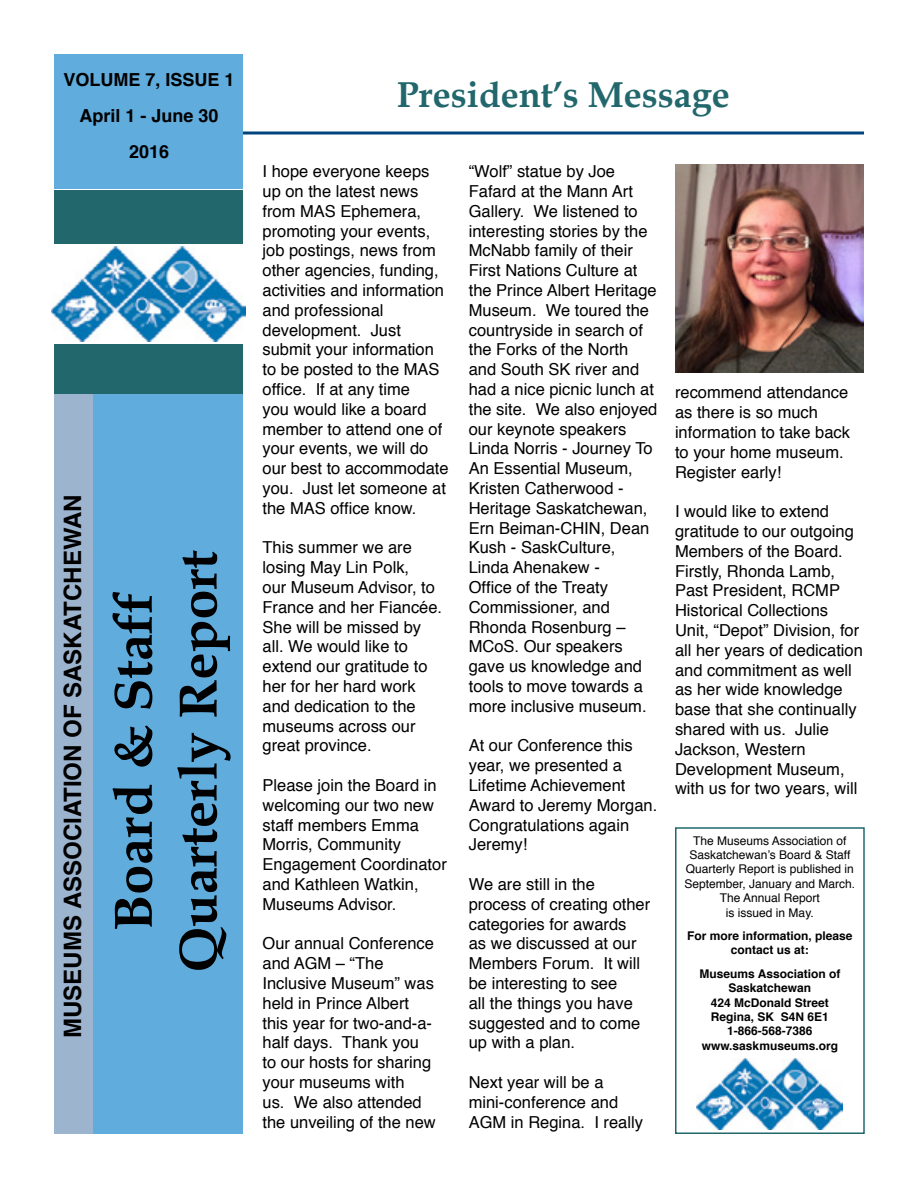
<style>
.page{position:relative;width:918px;height:1188px;background:#fff}
.page>*{position:absolute;margin:0;border:0;box-sizing:border-box;transform-origin:0 0}
.t1{font:700 54px/64.8px "Book Antiqua";color:#000;text-align:center}
.t2{font:700 36px "Book Antiqua";color:#21676c}
.t3{font:700 24px "Helvetica";color:#000}
.t4{font:700 18px/36px "Helvetica";color:#000;text-align:center}
.t5{font:16.5px/19.8px "Helvetica";color:#000}
.t6{font:700 12px/14.4px "Helvetica";color:#000;text-align:center}
.t7{font:12px/14.4px "Helvetica";color:#000;text-align:center}
</style>
<div class="page">
<div style="left:54px;top:54px;width:189px;height:135px;background:#60acdd"></div>
<div style="left:54px;top:190px;width:189px;height:54px;background:#21676c"></div>
<div style="left:54px;top:344px;width:189px;height:50px;background:#21676c"></div>
<div style="left:675px;top:827px;width:190px;height:307px;border:2px solid #21676c"></div>
<img style="left:52px;top:247px;width:194px;height:95px">
<img style="left:697px;top:1058px;width:145px;height:72px">
<img style="left:676px;top:165px;width:188px;height:208px">
<div style="left:54px;top:394px;width:189px;height:740px;background:#60acdd"></div>
<div style="left:54px;top:394px;width:38px;height:740px;background:#9db4cf"></div>
<hr style="left:243px;top:131px;width:621px;height:3px;background:#00447e">
<p class="t4" style="left:64px;top:61px;width:173px">VOLUME 7, ISSUE 1<br>April 1 - June 30<br>2016</p>
<h3 class="t3" style="left:53px;top:1038px;width:545px;rotate:-90deg">MUSEUMS ASSOCIATION OF SASKATCHEWAN</h3>
<h1 class="t1" style="left:102px;top:972px;width:423px;rotate:-90deg">Board &amp; Staff<br>Quarterly Report</h1>
<h2 class="t2" style="left:397px;top:74px;width:334px">President’s Message</h2>
<p class="t5" style="left:262px;top:162px;width:188px">I hope everyone keeps up on the latest news from MAS Ephemera, promoting your events, job postings, news from other agencies, funding, activities and information and professional development. Just submit your information to be posted to the MAS office. If at any time<br>you would like a board member to attend one of your events, we will do our best to accommodate you. Just let someone at the MAS office know.</p>
<p class="t5" style="left:262px;top:538px;width:181px">This summer we are losing May Lin Polk,<br>our Museum Advisor, to<br>France and her Fiancée.<br>She will be missed by all. We would like to extend our gratitude to her for her hard work and dedication to the museums across our great province.</p>
<p class="t5" style="left:262px;top:776px;width:186px">Please join the Board in welcoming our two new staff members Emma<br>Morris, Community<br>Engagement Coordinator and Kathleen Watkin,<br>Museums Advisor.</p>
<p class="t5" style="left:262px;top:934px;width:175px">Our annual Conference and AGM – “The<br>Inclusive Museum” was held in Prince Albert this year for two-and-a&shy;half days. Thank you to our hosts for sharing your museums with<br>us. We also attended the unveiling of the new</p>
<p class="t5" style="left:469px;top:162px;width:190px">“Wolf” statue by Joe<br>Fafard at the Mann Art<br>Gallery. We listened to interesting stories by the<br>McNabb family of their<br>First Nations Culture at the Prince Albert Heritage<br>Museum. We toured the countryside in search of the Forks of the North and South SK river and had a nice picnic lunch at the site. We also enjoyed our keynote speakers<br>Linda Norris - Journey To<br>An Essential Museum,<br>Kristen Catherwood -<br>Heritage Saskatchewan,<br>Ern Beiman-CHIN, Dean<br>Kush - SaskCulture,<br>Linda Ahenakew -<br>Office of the Treaty<br>Commissioner, and<br>Rhonda Rosenburg –<br>MCoS. Our speakers gave us knowledge and tools to move towards a more inclusive museum.</p>
<p class="t5" style="left:469px;top:736px;width:190px">At our Conference this year, we presented a<br>Lifetime Achievement<br>Award to Jeremy Morgan.<br>Congratulations again<br>Jeremy!</p>
<p class="t5" style="left:469px;top:875px;width:183px">We are still in the process of creating other categories for awards<br>as we discussed at our<br>Members Forum. It will be interesting to see<br>all the things you have suggested and to come up with a plan.</p>
<p class="t5" style="left:469px;top:1073px;width:176px">Next year will be a mini-conference and<br>AGM in Regina. I really</p>
<p class="t5" style="left:675px;top:383px;width:177px">recommend attendance as there is so much information to take back to your home museum.<br>Register early!</p>
<p class="t5" style="left:675px;top:502px;width:190px">I would like to extend gratitude to our outgoing<br>Members of the Board.<br>Firstly, Rhonda Lamb,<br>Past President, RCMP<br>Historical Collections<br>Unit, “Depot” Division, for all her years of dedication and commitment as well as her wide knowledge base that she continually shared with us. Julie<br>Jackson, Western<br>Development Museum, with us for two years, will</p>
<p class="t7" style="left:684px;top:833px;width:172px">The Museums Association of<br>Saskatchewan’s Board &amp; Staff<br>Quarterly Report is published in<br>September, January and March.<br>The Annual Report<br>is issued in May.</p>
<p class="t6" style="left:687px;top:929px;width:167px">For more information, please contact us at:</p>
<p class="t6" style="left:699px;top:966px;width:142px">Museums Association of<br>Saskatchewan<br>424 McDonald Street<br>Regina, SK S4N 6E1<br>1-866-568-7386 www.saskmuseums.org</p>
</div>
